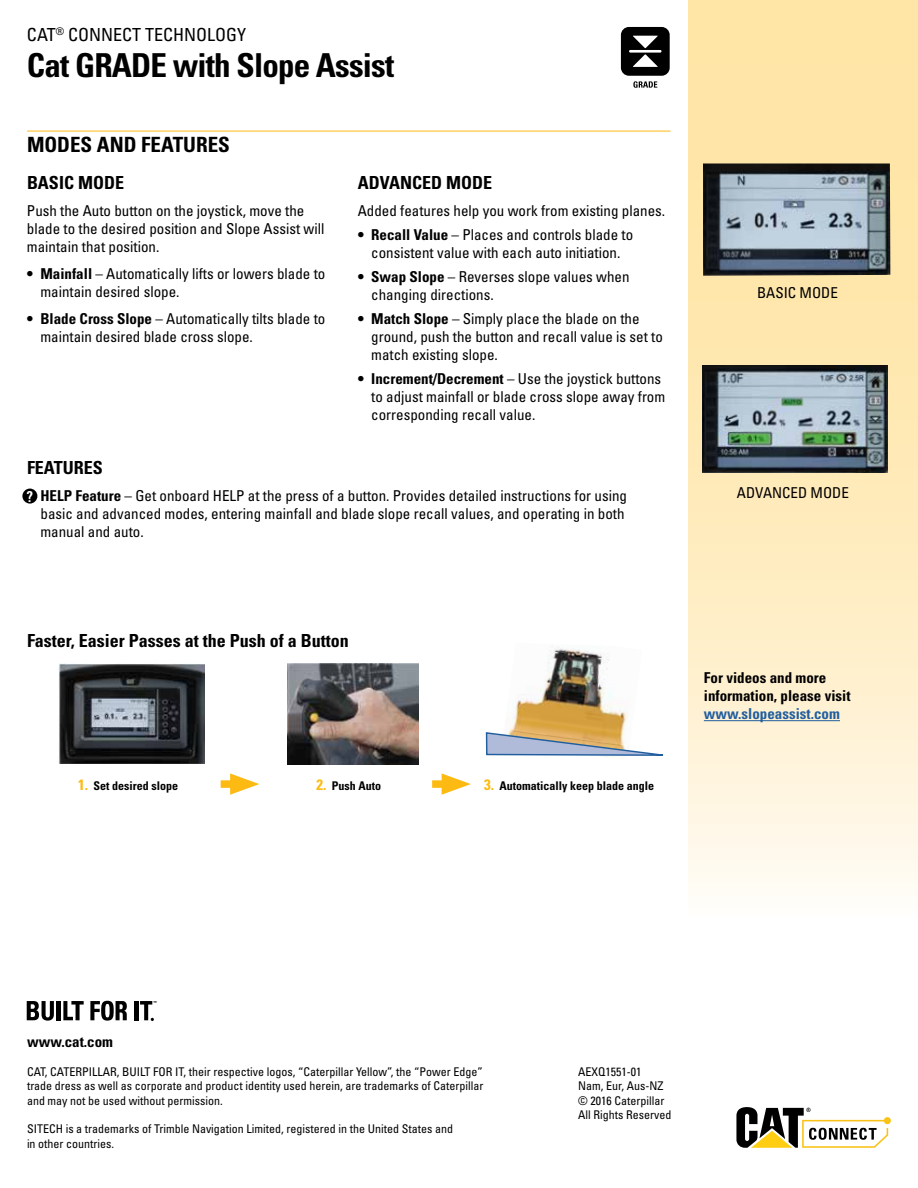
<style>
.page{position:relative;width:918px;height:1188px;background:#fff}
.page>*{position:absolute;margin:0;border:0;box-sizing:border-box;transform-origin:0 0}
.t1{font:700 condensed 33px "Univers";letter-spacing:-.025em;color:#000}
.t2{font:700 condensed 21px "Univers";color:#000}
.t3{font:700 condensed 18px "Univers";color:#000}
.t4{font:condensed 18px "Univers";color:#000}
.t5{font:condensed 15px/18px "Univers";color:#000}
.t6{font:700 condensed 15px/18px "Univers";color:#000}
.t7{font:700 condensed 15px "Univers";color:#215e9e}
.t8{font:700 condensed 15px "Univers";color:#fff}
.t9{font:condensed 12px/14.4px "Univers";color:#000}
.t10{font:700 condensed 12px "Univers";color:#000}
.s1{font-weight:700}
.s2{font-size:15px;color:#fdba12}
</style>
<div class="page">
<svg style="left:688px;top:0;width:230px;height:889px;background:#fdebc0"></svg>
<svg style="left:736px;top:1107px;width:155px;height:41px"></svg>
<svg style="left:27px;top:1001px;width:27px;height:20px"></svg>
<hr style="left:57px;top:1001px;width:4px;height:19px;background:#000">
<svg style="left:63px;top:1001px;width:21px;height:19px"></svg>
<svg style="left:90px;top:1001px;width:37px;height:20px"></svg>
<hr style="left:135px;top:1001px;width:4px;height:19px;background:#000">
<svg style="left:140px;top:1001px;width:16px;height:20px"></svg>
<hr style="left:27px;top:131px;width:643px;height:1px;background:#fdba12">
<div style="left:22px;top:489px;width:15px;height:15px;background:#000;border-radius:50%"></div>
<img style="left:703px;top:164px;width:187px;height:112px">
<img style="left:703px;top:365px;width:185px;height:107px">
<svg style="left:621px;top:27px;width:49px;height:61px"></svg>
<div style="left:221px;top:780px;width:21px;height:8px;background:#fdba12"></div>
<svg style="left:230px;top:773px;width:29px;height:22px"></svg>
<div style="left:432px;top:780px;width:22px;height:8px;background:#fdba12"></div>
<svg style="left:442px;top:773px;width:29px;height:22px"></svg>
<img style="left:58px;top:664px;width:146px;height:100px">
<img style="left:287px;top:664px;width:132px;height:100px">
<hr style="left:704px;top:720px;width:136px;height:1px;background:#215e9e">
<img style="left:507px;top:647px;width:121px;height:112px">
<svg style="left:485px;top:731px;width:179px;height:26px"></svg>
<p class="t4" style="left:27px;top:24px;width:221px">CAT<sup>®</sup> CONNECT TECHNOLOGY</p>
<h1 class="t1" style="left:27px;top:45px;width:369px">Cat GRADE with Slope Assist</h1>
<h2 class="t2" style="left:27px;top:131px;width:204px">MODES AND FEATURES</h2>
<p class="t3" style="left:27px;top:171px;width:99px">BASIC MODE</p>
<p class="t5" style="left:27px;top:201px;width:299px">Push the Auto button on the joystick, move the blade to the desired position and Slope Assist will maintain that position.</p>
<p class="t5" style="left:40px;top:264px;width:286px;text-indent:-14px"><span class="s1">• Mainfall</span> – Automatically lifts or lowers blade to maintain desired slope.</p>
<p class="t5" style="left:40px;top:309px;width:286px;text-indent:-14px"><span class="s1">• Blade Cross Slope</span> – Automatically tilts blade to maintain desired blade cross slope.</p>
<p class="t3" style="left:358px;top:171px;width:136px">ADVANCED MODE</p>
<p class="t5" style="left:358px;top:201px;width:309px">Added features help you work from existing planes.</p>
<p class="t5" style="left:358px;top:225px;width:277px;text-align:center"><span class="s1">• Recall Value</span> – Places and controls blade to consistent value with each auto initiation.</p>
<p class="t5" style="left:371px;top:267px;width:260px;text-indent:-14px"><span class="s1">• Swap Slope</span> – Reverses slope values when changing directions.</p>
<p class="t5" style="left:371px;top:309px;width:293px;text-indent:-14px"><span class="s1">• Match Slope</span> – Simply place the blade on the ground, push the button and recall value is set to match existing slope.</p>
<p class="t5" style="left:371px;top:369px;width:296px;text-indent:-14px"><span class="s1">• Increment/Decrement</span> – Use the joystick buttons to adjust mainfall or blade cross slope away from corresponding recall value.</p>
<p class="t3" style="left:27px;top:457px;width:77px">FEATURES</p>
<p class="t5" style="left:41px;top:486px;width:588px;text-indent:-14px"><span class="s1">• HELP Feature</span> – Get onboard HELP at the press of a button. Provides detailed instructions for using basic and advanced modes, entering mainfall and blade slope recall values, and operating in both manual and auto.</p>
<p class="t8" style="left:26px;top:487px;width:8px">?</p>
<p class="t3" style="left:27px;top:629px;width:323px">Faster, Easier Passes at the Push of a Button</p>
<p class="t10" style="left:78px;top:778px;width:101px"><span class="s2">1.</span> Set desired slope</p>
<p class="t10" style="left:316px;top:778px;width:66px"><span class="s2">2.</span> Push Auto</p>
<p class="t10" style="left:484px;top:778px;width:171px"><span class="s2">3.</span> Automatically keep blade angle</p>
<p class="t5" style="left:757px;top:284px;width:82px">BASIC MODE</p>
<p class="t5" style="left:737px;top:483px;width:113px">ADVANCED MODE</p>
<p class="t6" style="left:704px;top:669px;width:148px">For videos and more information, please visit</p>
<p class="t7" style="left:704px;top:705px;width:138px">www.slopeassist.com</p>
<p class="t6" style="left:27px;top:1033px;width:88px">www.cat.com</p>
<p class="t9" style="left:27px;top:1064px;width:458px;text-align:justify">CAT, CATERPILLAR, BUILT FOR IT, their respective logos, “Caterpillar Yellow”, the “Power Edge” trade dress as well as corporate and product identity used herein, are trademarks of Caterpillar and may not be used without permission.</p>
<p class="t9" style="left:27px;top:1122px;width:428px">SITECH is a trademarks of Trimble Navigation Limited, registered in the United States and in other countries.</p>
<p class="t9" style="left:578px;top:1064px;width:95px">AEXQ1551-01<br>Nam, Eur, Aus-NZ © 2016 Caterpillar<br>All Rights Reserved</p>
</div>
